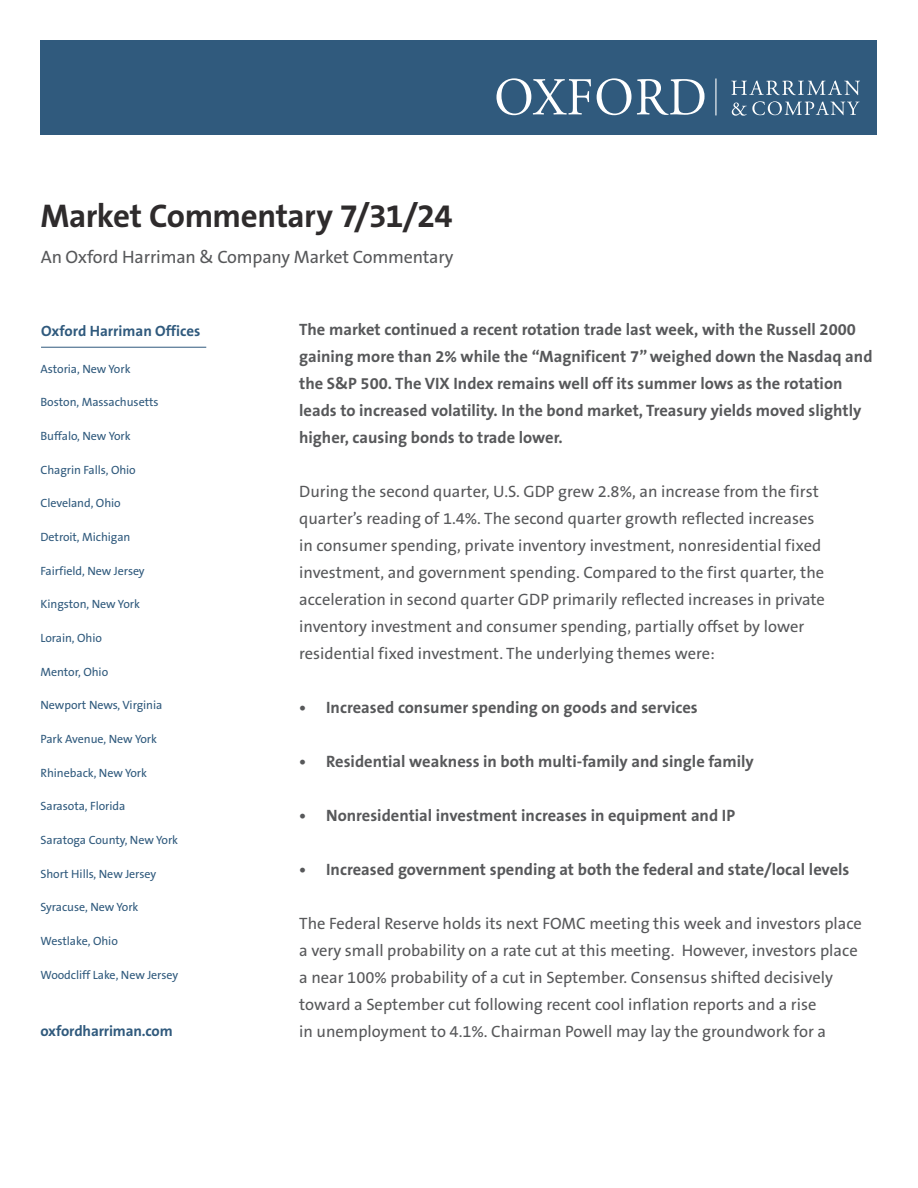
<style>
.page{position:relative;width:918px;height:1188px;background:#fff}
.page>*{position:absolute;margin:0;border:0;box-sizing:border-box;transform-origin:0 0}
.t1{font:700 33px "The Sans B7";letter-spacing:-.015em;color:#2e2b2c}
.t2{font:18px "The Sans B5 Plain";letter-spacing:-.01em;color:#57585a}
.Content{font:16.5px/27px "The Sans B5 Plain";color:#57585a}
.Content-2{font:700 16.5px/27px "The Sans B7";color:#57585a}
.t3{font:700 15px "The Sans B7";letter-spacing:-.01em;color:#305a7d}
.t4{font:12px "The Sans B5 Plain";letter-spacing:-.005em;color:#305a7d}
</style>
<div class="page">
<div style="left:40px;top:40px;width:838px;height:95px;background:#305a7d"></div>
<svg style="left:496px;top:78px;width:95px;height:37px"></svg>
<svg style="left:597px;top:78px;width:108px;height:37px"></svg>
<svg style="left:731px;top:80px;width:129px;height:15px"></svg>
<svg style="left:732px;top:101px;width:128px;height:15px"></svg>
<hr style="left:715px;top:79px;width:1px;height:36px;background:#fff">
<hr style="left:41px;top:347px;width:165px;height:1px;background:#305a7d">
<p class="t1" style="left:40px;top:199px;width:414px">Market Commentary 7/31/24</p>
<p class="t2" style="left:41px;top:247px;width:414px">An Oxford Harriman &amp; Company Market Commentary</p>
<p class="t3" style="left:41px;top:323px;width:161px">Oxford Harriman Offices</p>
<p class="t4" style="left:40px;top:362px;width:92px">Astoria, New York</p>
<p class="t4" style="left:40px;top:396px;width:120px">Boston, Massachusetts</p>
<p class="t4" style="left:40px;top:430px;width:92px">Buffalo, New York</p>
<p class="t4" style="left:40px;top:463px;width:97px">Chagrin Falls, Ohio</p>
<p class="t4" style="left:40px;top:497px;width:82px">Cleveland, Ohio</p>
<p class="t4" style="left:40px;top:531px;width:91px">Detroit, Michigan</p>
<p class="t4" style="left:40px;top:564px;width:106px">Fairfield, New Jersey</p>
<p class="t4" style="left:40px;top:598px;width:101px">Kingston, New York</p>
<p class="t4" style="left:40px;top:632px;width:63px">Lorain, Ohio</p>
<p class="t4" style="left:40px;top:665px;width:69px">Mentor, Ohio</p>
<p class="t4" style="left:40px;top:699px;width:123px">Newport News, Virginia</p>
<p class="t4" style="left:40px;top:733px;width:118px">Park Avenue, New York</p>
<p class="t4" style="left:40px;top:766px;width:108px">Rhineback, New York</p>
<p class="t4" style="left:40px;top:800px;width:86px">Sarasota, Florida</p>
<p class="t4" style="left:40px;top:834px;width:139px">Saratoga County, New York</p>
<p class="t4" style="left:40px;top:867px;width:117px">Short Hills, New Jersey</p>
<p class="t4" style="left:40px;top:901px;width:100px">Syracuse, New York</p>
<p class="t4" style="left:40px;top:935px;width:79px">Westlake, Ohio</p>
<p class="t4" style="left:40px;top:968px;width:139px">Woodcliff Lake, New Jersey</p>
<p class="t3" style="left:40px;top:1023px;width:134px">oxfordharriman.com</p>
<p class="Content-2" style="left:299px;top:317px;width:575px">The market continued a recent rotation trade last week, with the Russell 2000 gaining more than 2% while the “Magnificent 7” weighed down the Nasdaq and the S&amp;P 500. The VIX Index remains well off its summer lows as the rotation leads to increased volatility. In the bond market, Treasury yields moved slightly higher, causing bonds to trade lower.</p>
<p class="Content" style="left:299px;top:479px;width:527px">During the second quarter, U.S. GDP grew 2.8%, an increase from the first quarter’s reading of 1.4%. The second quarter growth reflected increases in consumer spending, private inventory investment, nonresidential fixed investment, and government spending. Compared to the first quarter, the acceleration in second quarter GDP primarily reflected increases in private inventory investment and consumer spending, partially offset by lower residential fixed investment. The underlying themes were:</p>
<p class="Content-2" style="left:299px;top:695px;width:400px">• Increased consumer spending on goods and services</p>
<p class="Content-2" style="left:299px;top:749px;width:456px">• Residential weakness in both multi-family and single family</p>
<p class="Content-2" style="left:299px;top:803px;width:438px">• Nonresidential investment increases in equipment and IP</p>
<p class="Content-2" style="left:299px;top:857px;width:552px">• Increased government spending at both the federal and state/local levels</p>
<p class="Content" style="left:299px;top:911px;width:564px">The Federal Reserve holds its next FOMC meeting this week and investors place a very small probability on a rate cut at this meeting. However, investors place a near 100% probability of a cut in September. Consensus shifted decisively toward a September cut following recent cool inflation reports and a rise<br>in unemployment to 4.1%. Chairman Powell may lay the groundwork for a</p>
</div>
